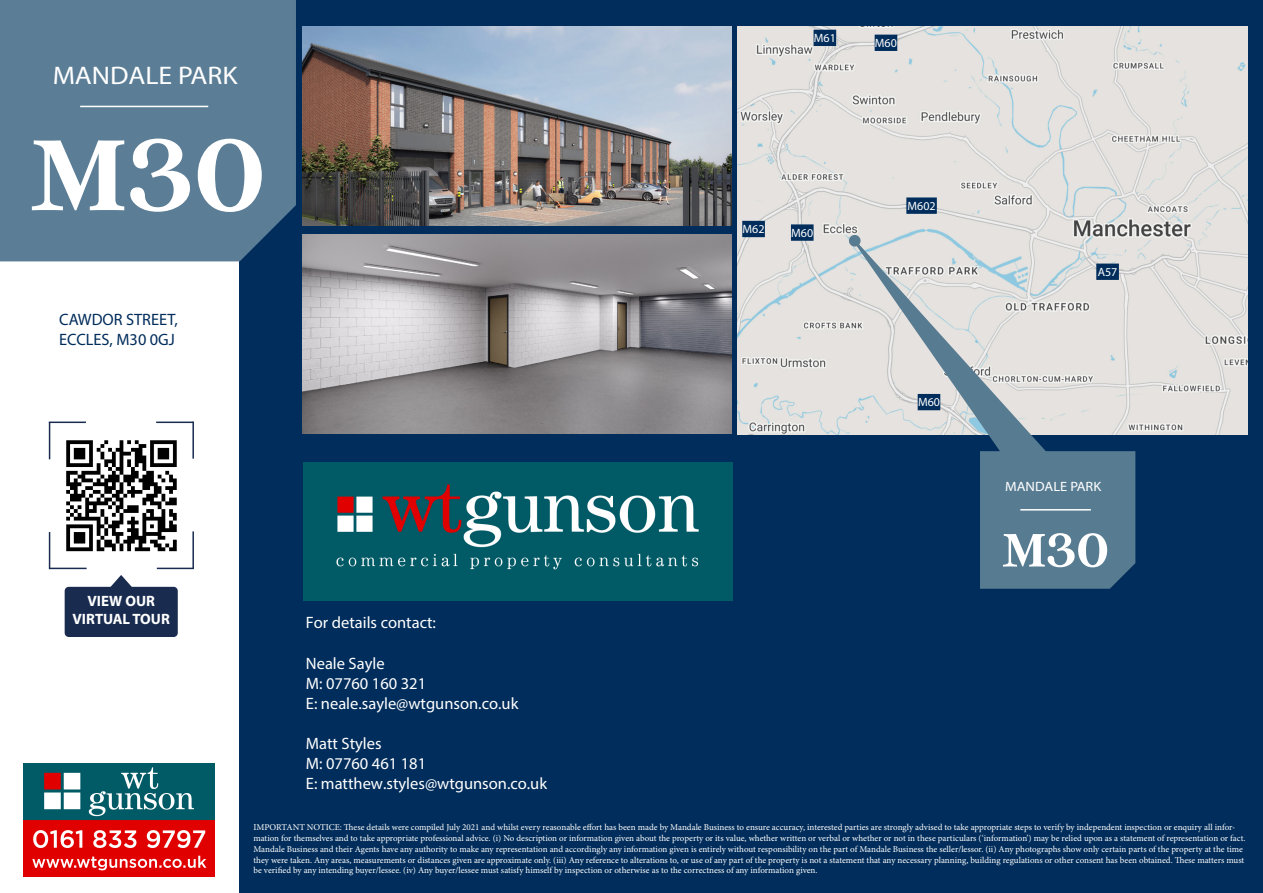
<style>
.page{position:relative;width:1263px;height:893px;background:#fff}
.page>*{position:absolute;margin:0;border:0;box-sizing:border-box;transform-origin:0 0}
.t1{font:600 112.5px "Argent CF";color:#fff;scale:1.06 1}
.t2{font:600 52.5px "Argent CF";color:#fff}
.t3{font:25.5px "Myriad Pro";color:#fff;scale:1.09 1}
.t4{font:16.5px/20px "Myriad Pro";color:#fff}
.t5{font:16.5px "Myriad Pro";color:#002d5b}
.t6{font:700 15px "Myriad Pro";color:#fff}
.t7{font:13.5px "Myriad Pro";color:#fff;scale:1.07 1}
.t8{font:12px "Myriad Pro";color:#fff}
.t9{font:9px/10.8px "Minion Pro";letter-spacing:-.005em;color:#fff}
</style>
<div class="page">
<div style="left:240px;top:0;width:1023px;height:893px;background:#002d5b"></div>
<div style="left:0;top:0;width:296px;height:261px;background:#5b7e96"></div>
<img style="left:66px;top:440px;width:111px;height:112px">
<hr style="left:49px;top:422px;width:37px;height:1px;background:#192c50">
<hr style="left:49px;top:422px;width:1px;height:37px;background:#192c50">
<hr style="left:49px;top:532px;width:1px;height:37px;background:#192c50">
<hr style="left:49px;top:568px;width:38px;height:1px;background:#192c50">
<div style="left:65px;top:588px;width:112px;height:48px;background:#192c50;border-radius:3px"></div>
<div style="left:65px;top:587px;width:113px;height:50px;border:2px solid #192c50;border-radius:3px"></div>
<svg style="left:106px;top:575px;width:30px;height:15px"></svg>
<hr style="left:80px;top:106px;width:128px;height:1px;background:#fff">
<hr style="left:192px;top:422px;width:2px;height:37px;background:#192c50">
<hr style="left:156px;top:422px;width:37px;height:1px;background:#192c50">
<hr style="left:157px;top:568px;width:37px;height:1px;background:#192c50">
<hr style="left:192px;top:531px;width:2px;height:37px;background:#192c50">
<div style="left:980px;top:451px;width:156px;height:138px;background:#577b91"></div>
<hr style="left:1020px;top:509px;width:71px;height:2px;background:#fff">
<img style="left:737px;top:27px;width:511px;height:407px">
<svg style="left:849px;top:235px;width:198px;height:241px;background:#b0bac1"></svg>
<div style="left:850px;top:236px;width:10px;height:10px;background:#577b91;border-radius:50%"></div>
<div style="left:849px;top:235px;width:11px;height:12px;border:2px solid #577b91;border-radius:50%"></div>
<div style="left:791px;top:224px;width:22px;height:17px;background:#002d5b;border:2px solid #002d5b"></div>
<div style="left:918px;top:394px;width:22px;height:16px;background:#002d5b"></div>
<div style="left:875px;top:35px;width:22px;height:16px;background:#002d5b"></div>
<div style="left:1096px;top:264px;width:23px;height:16px;background:#002d5b;border:2px solid #002d5b"></div>
<div style="left:906px;top:197px;width:31px;height:17px;background:#002d5b;border:2px solid #002d5b"></div>
<div style="left:742px;top:221px;width:23px;height:16px;background:#002d5b;border:2px solid #002d5b"></div>
<div style="left:813px;top:30px;width:23px;height:16px;background:#002d5b"></div>
<img style="left:302px;top:27px;width:429px;height:199px">
<img style="left:302px;top:235px;width:429px;height:198px">
<img style="left:24px;top:763px;width:191px;height:113px">
<img style="left:303px;top:463px;width:429px;height:138px">
<p class="t3" style="left:53px;top:60px;width:171px">MANDALE PARK</p>
<p class="t1" style="left:30px;top:115px;width:224px">M30</p>
<p class="t5" style="left:59px;top:310px;width:120px">CAWDOR STREET,</p>
<p class="t5" style="left:59px;top:330px;width:117px">ECCLES, M30 0GJ</p>
<p class="t6" style="left:87px;top:593px;width:69px">VIEW OUR</p>
<p class="t6" style="left:73px;top:611px;width:99px">VIRTUAL TOUR</p>
<h3 class="t4" style="left:306px;top:613px;width:132px">For details contact:</h3>
<h3 class="t4" style="left:306px;top:653px;width:214px">Neale Sayle<br>M: 07760 160 321<br>E: neale.sayle@wtgunson.co.uk</h3>
<h3 class="t4" style="left:306px;top:734px;width:243px">Matt Styles<br>M: 07760 461 181<br>E: matthew.styles@wtgunson.co.uk</h3>
<p class="t8" style="left:814px;top:31px;width:23px">M61</p>
<p class="t8" style="left:875px;top:36px;width:23px">M60</p>
<p class="t8" style="left:743px;top:222px;width:23px">M62</p>
<p class="t8" style="left:791px;top:225px;width:23px">M60</p>
<p class="t8" style="left:907px;top:199px;width:30px">M602</p>
<p class="t8" style="left:918px;top:395px;width:23px">M60</p>
<p class="t8" style="left:1098px;top:265px;width:21px">A57</p>
<p class="t7" style="left:1005px;top:478px;width:91px">MANDALE PARK</p>
<p class="t2" style="left:1002px;top:522px;width:108px">M30</p>
<p class="t9" style="left:253px;top:822px;width:993px">IMPORTANT NOTICE: These details were compiled July 2021 and whilst every reasonable effort has been made by Mandale Business to ensure accuracy, interested parties are strongly advised to take appropriate steps to verify by independent inspection or enquiry all infor&shy;mation for themselves and to take appropriate professional advice. (i) No description or information given about the property or its value, whether written or verbal or whether or not in these particulars (‘information’) may be relied upon as a statement of representation or fact.<br>Mandale Business and their Agents have any authority to make any representation and accordingly any information given is entirely without responsibility on the part of Mandale Business the seller/lessor. (ii) Any photographs show only certain parts of the property at the time they were taken. Any areas, measurements or distances given are approximate only. (iii) Any reference to alterations to, or use of any part of the property is not a statement that any necessary planning, building regulations or other consent has been obtained. These matters must be verified by any intending buyer/lessee. (iv) Any buyer/lessee must satisfy himself by inspection or otherwise as to the correctness of any information given.</p>
</div>
